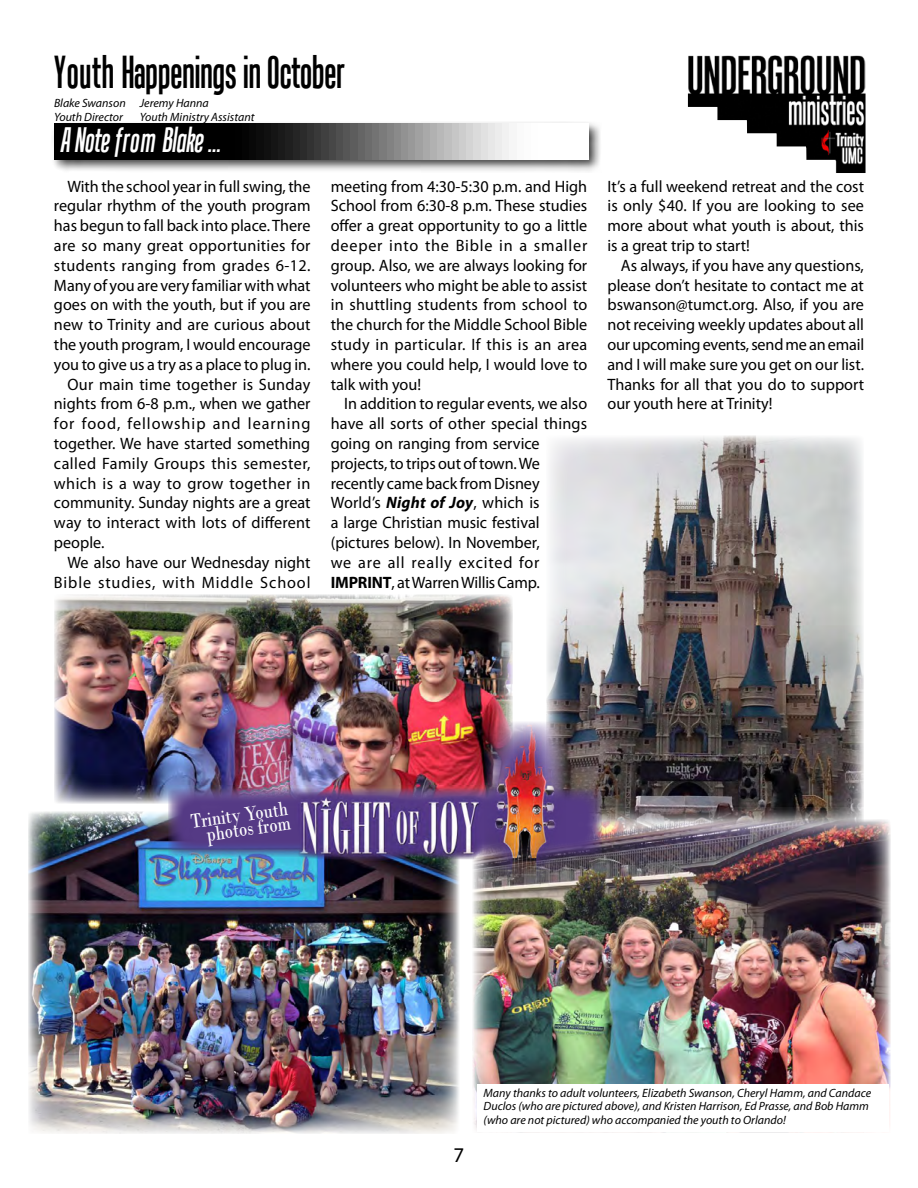
<style>
.page{position:relative;width:918px;height:1188px;background:#fff}
.page>*{position:absolute;margin:0;border:0;box-sizing:border-box;transform-origin:0 0}
.t1{font:45px "Tandelle";color:#000}
.t2{font:italic 34.5px "Tandelle";color:#fff}
.t3{font:21px/15px "Bodoni";color:#fff;text-align:right;scale:.8 1}
.t4{font:21px "Myriad Pro";color:#000}
.t5{font:16.5px/19.8px "Myriad Pro";color:#000;text-align:justify}
.t6{font:16.5px "Myriad Pro";letter-spacing:.025em;color:#000}
.t7{font:16.5px "Myriad Pro";letter-spacing:.03em;color:#000}
.t8{font:16.5px "Myriad Pro";letter-spacing:.02em;color:#000}
.t9{font:16.5px "Myriad Pro";letter-spacing:.06em;color:#000}
.t10{font:16.5px "Myriad Pro";letter-spacing:.055em;color:#000}
.t11{font:italic 12px/13.5px "Myriad Pro";color:#000}
.s1{font-weight:700;font-style:italic}
.s2{font-weight:700}
</style>
<div class="page">
<div style="left:51px;top:121px;width:551px;height:51px;background:#000;opacity:.75"></div>
<img style="left:54px;top:123px;width:534px;height:36px">
<img style="left:688px;top:56px;width:178px;height:117px">
<img style="left:546px;top:435px;width:318px;height:384px">
<img style="left:28px;top:811px;width:431px;height:323px">
<img style="left:473px;top:819px;width:418px;height:314px">
<img style="left:54px;top:594px;width:459px;height:210px">
<img style="left:168px;top:788px;width:434px;height:68px">
<img style="left:484px;top:721px;width:82px;height:161px">
<img style="left:295px;top:792px;width:189px;height:68px">
<div style="left:477px;top:1085px;width:412px;height:47px;background:#fff"></div>
<h1 class="t1" style="left:54px;top:46px;width:292px">Youth Happenings in October</h1>
<p class="t11" style="left:54px;top:96px;width:73px">Blake Swanson<br>Youth Director</p>
<h2 class="t2" style="left:60px;top:120px;width:162px">A Note from Blake ...</h2>
<p class="t11" style="left:140px;top:96px;width:116px">Jeremy Hanna<br>Youth Ministry Assistant</p>
<p class="t5" style="left:68px;top:176px;width:245px">With the school year in full swing, the</p>
<p class="t5" style="left:54px;top:196px;width:258px">regular rhythm of the youth program</p>
<p class="t5" style="left:54px;top:216px;width:258px">has begun to fall back into place. There</p>
<p class="t8" style="left:54px;top:235px;width:258px">are so many great opportunities for</p>
<p class="t6" style="left:54px;top:255px;width:258px">students ranging from grades 6-12.</p>
<p class="t5" style="left:54px;top:275px;width:258px">Many of you are very familiar with what</p>
<p class="t5" style="left:54px;top:295px;width:258px">goes on with the youth, but if you are</p>
<p class="t5" style="left:54px;top:315px;width:258px">new to Trinity and are curious about</p>
<p class="t5" style="left:54px;top:334px;width:258px">the youth program, I would encourage</p>
<p class="t5" style="left:54px;top:354px;width:258px">you to give us a try as a place to plug in.</p>
<p class="t5" style="left:68px;top:374px;width:244px">Our main time together is Sunday</p>
<p class="t5" style="left:54px;top:394px;width:258px">nights from 6-8 p.m., when we gather</p>
<p class="t9" style="left:54px;top:414px;width:258px">for food, fellowship and learning</p>
<p class="t5" style="left:54px;top:433px;width:258px">together. We have started something</p>
<p class="t7" style="left:54px;top:453px;width:258px">called Family Groups this semester,</p>
<p class="t6" style="left:54px;top:473px;width:258px">which is a way to grow together in</p>
<p class="t5" style="left:54px;top:493px;width:258px">community. Sunday nights are a great</p>
<p class="t5" style="left:54px;top:513px;width:258px">way to interact with lots of different</p>
<p class="t5" style="left:54px;top:532px;width:52px">people.</p>
<p class="t5" style="left:68px;top:552px;width:245px">We also have our Wednesday night</p>
<p class="t10" style="left:54px;top:572px;width:258px">Bible studies, with Middle School</p>
<p class="t5" style="left:331px;top:176px;width:258px">meeting from 4:30-5:30 p.m. and High School from 6:30-8 p.m. These studies offer a great opportunity to go a little deeper into the Bible in a smaller group. Also, we are always looking for volunteers who might be able to assist in shuttling students from school to the church for the Middle School Bible study in particular. If this is an area where you could help, I would love to talk with you!</p>
<p class="t5" style="left:331px;top:394px;width:258px;text-align:left;text-indent:14px">In addition to regular events, we also have all sorts of other special things going on ranging from service projects, to trips out of town. We recently came back from Disney<br>World’s <span class="s1">Night of Joy</span>, which is<br>a large Christian music festival (pictures below). In November,<br>we are all really excited for<br><span class="s2">IMPRINT</span>, at Warren Willis Camp.</p>
<p class="t5" style="left:607px;top:176px;width:258px">It’s a full weekend retreat and the cost is only $40. If you are looking to see more about what youth is about, this is a great trip to start!</p>
<p class="t5" style="left:607px;top:255px;width:258px;text-indent:14px">As always, if you have any questions, please don’t hesitate to contact me at bswanson@tumct.org. Also, if you are not receiving weekly updates about all our upcoming events, send me an email and I will make sure you get on our list.<br>Thanks for all that you do to support our youth here at Trinity!</p>
<p class="t3" style="left:190px;top:814px;width:125px;rotate:-8deg">Trinity Youth photos from</p>
<p class="t4" style="left:454px;top:1142px;width:12px">7</p>
<p class="t11" style="left:484px;top:1086px;width:389px">Many thanks to adult volunteers, Elizabeth Swanson, Cheryl Hamm, and Candace<br>Duclos (who are pictured above), and Kristen Harrison, Ed Prasse, and Bob Hamm (who are not pictured) who accompanied the youth to Orlando!</p>
</div>
